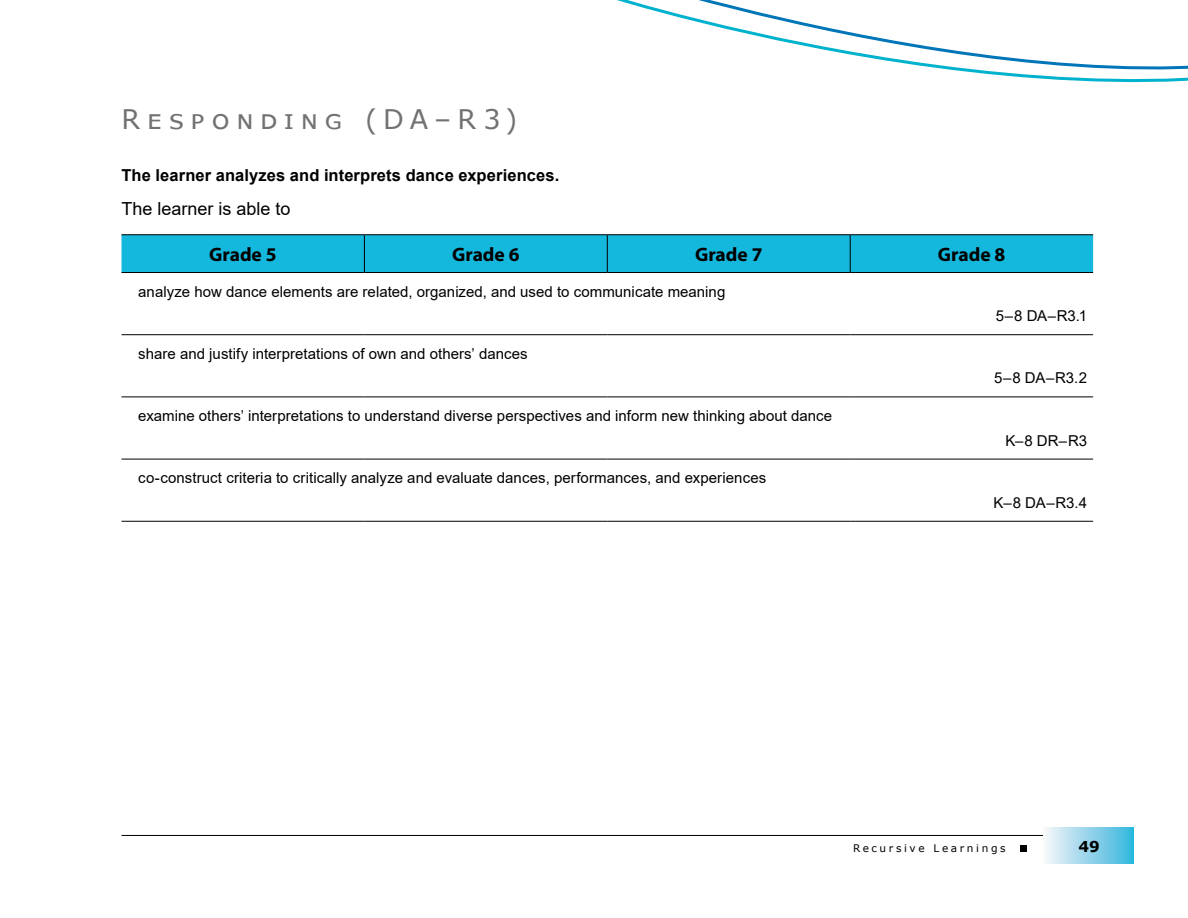
<style>
.page{position:relative;width:1188px;height:918px;background:#fff}
.page>*{position:absolute;margin:0;border:0;box-sizing:border-box;transform-origin:0 0}
.Head_B_Recursive_Lea{font:27px "Verdana";letter-spacing:.235em;color:#727273}
.Table_Head_A{font:700 19.5px "Myriad Pro";color:#000}
.Paragraph_for_Box{font:18px "Arial";color:#000}
.Paragraph_for_Box-2{font:700 16.5px "Arial";letter-spacing:.005em;color:#000}
.Table_Paragraph_A{font:15px "Arial";color:#000}
.Table_Code_Paragraph{font:15px "Arial";letter-spacing:-.005em;color:#000}
.t1{font:700 15px "Verdana";color:#000}
.t2{font:10.5px "Verdana";letter-spacing:.25em;color:#000}
</style>
<div class="page">
<hr style="left:122px;top:835px;width:1000px;height:1px;background:#000">
<div style="left:1044px;top:827px;width:90px;height:37px;background:linear-gradient(to right,#f8f5f9,#34b6dd)"></div>
<div style="left:1020px;top:845px;width:7px;height:7px;background:#000"></div>
<svg style="left:617px;top:0;width:571px;height:83px"></svg>
<div style="left:122px;top:235px;width:971px;height:37px;background:#15b8dd"></div>
<hr style="left:122px;top:234px;width:242px;height:1px;background:#000">
<hr style="left:364px;top:234px;width:243px;height:1px;background:#000">
<hr style="left:364px;top:235px;width:1px;height:37px;background:#000">
<hr style="left:607px;top:234px;width:243px;height:1px;background:#000">
<hr style="left:607px;top:235px;width:1px;height:37px;background:#000">
<hr style="left:850px;top:234px;width:243px;height:1px;background:#000">
<hr style="left:850px;top:235px;width:1px;height:37px;background:#000">
<hr style="left:122px;top:272px;width:242px;height:1px;background:#000">
<hr style="left:364px;top:272px;width:243px;height:1px;background:#000">
<hr style="left:607px;top:272px;width:243px;height:1px;background:#000">
<hr style="left:850px;top:272px;width:243px;height:1px;background:#000">
<hr style="left:122px;top:334px;width:242px;height:1px;background:#000">
<hr style="left:364px;top:334px;width:243px;height:1px;background:#000">
<hr style="left:607px;top:334px;width:243px;height:1px;background:#000">
<hr style="left:850px;top:334px;width:243px;height:1px;background:#000">
<hr style="left:122px;top:397px;width:242px;height:1px;background:#000">
<hr style="left:364px;top:397px;width:243px;height:1px;background:#000">
<hr style="left:607px;top:397px;width:243px;height:1px;background:#000">
<hr style="left:850px;top:397px;width:243px;height:1px;background:#000">
<hr style="left:122px;top:459px;width:242px;height:1px;background:#000">
<hr style="left:364px;top:459px;width:243px;height:1px;background:#000">
<hr style="left:607px;top:459px;width:243px;height:1px;background:#000">
<hr style="left:850px;top:459px;width:243px;height:1px;background:#000">
<hr style="left:122px;top:521px;width:242px;height:1px;background:#000">
<hr style="left:364px;top:521px;width:243px;height:1px;background:#000">
<hr style="left:607px;top:521px;width:243px;height:1px;background:#000">
<hr style="left:850px;top:521px;width:243px;height:1px;background:#000">
<p class="Head_B_Recursive_Lea" style="left:122px;top:100px;width:397px">Responding (DA–R3)</p>
<p class="Paragraph_for_Box-2" style="left:122px;top:163px;width:439px">The learner analyzes and interprets dance experiences.</p>
<p class="Paragraph_for_Box" style="left:122px;top:197px;width:171px">The learner is able to</p>
<p class="Table_Head_A" style="left:209px;top:242px;width:69px">Grade 5</p>
<p class="Table_Head_A" style="left:452px;top:242px;width:69px">Grade 6</p>
<p class="Table_Head_A" style="left:695px;top:242px;width:69px">Grade 7</p>
<p class="Table_Head_A" style="left:938px;top:242px;width:69px">Grade 8</p>
<p class="Table_Paragraph_A" style="left:138px;top:281px;width:589px">analyze how dance elements are related, organized, and used to communicate meaning</p>
<p class="Table_Code_Paragraph" style="left:996px;top:306px;width:93px">5–8 DA–R3.1</p>
<p class="Table_Paragraph_A" style="left:138px;top:343px;width:391px">share and justify interpretations of own and others’ dances</p>
<p class="Table_Code_Paragraph" style="left:994px;top:368px;width:95px">5–8 DA–R3.2</p>
<p class="Table_Paragraph_A" style="left:138px;top:406px;width:695px">examine others’ interpretations to understand diverse perspectives and inform new thinking about dance</p>
<p class="Table_Code_Paragraph" style="left:1005px;top:430px;width:83px">K–8 DR–R3</p>
<p class="Table_Paragraph_A" style="left:138px;top:468px;width:630px">co-construct criteria to critically analyze and evaluate dances, performances, and experiences</p>
<p class="Table_Code_Paragraph" style="left:994px;top:492px;width:95px">K–8 DA–R3.4</p>
<p class="t2" style="left:853px;top:841px;width:154px">Recursive Learnings</p>
<p class="t1" style="left:1079px;top:836px;width:23px">49</p>
</div>
